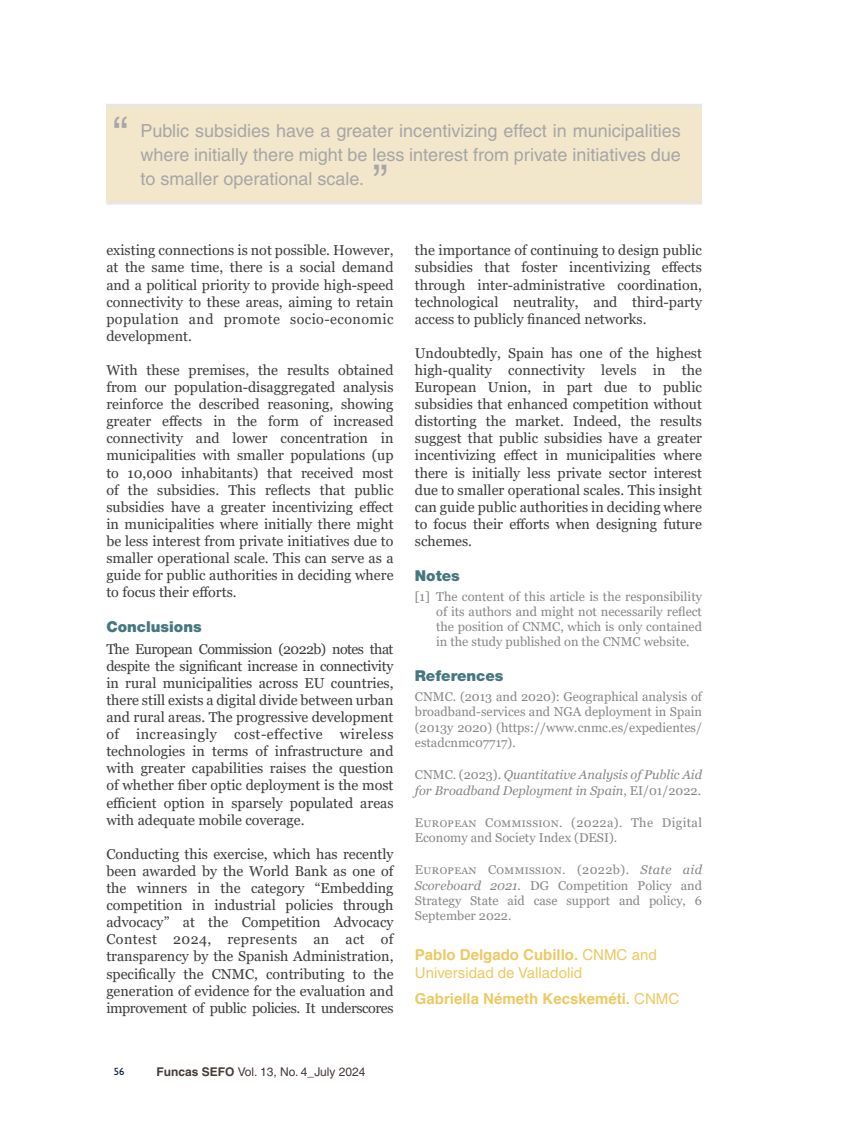
<style>
.page{position:relative;width:851px;height:1127px;background:#fff}
.page>*{position:absolute;margin:0;border:0;box-sizing:border-box;transform-origin:0 0}
.t1{font:45px "Helvetica";color:#a6a6a6}
.t2{font:18px/24px "Helvetica";color:#a6a6a6;text-align:justify}
.t3{font:15px/18px "Helvetica";color:#ecc962}
.t4{font:700 15px "Helvetica";color:#ecc962}
.t5{font:900 15px "Helvetica Neue";color:#45777e}
.t6{font:14.25px/17.1px "Georgia";color:#3c3c3b;text-align:justify}
.t7{font:12.75px/15.3px "Georgia";color:#878787;text-align:justify}
.t8{font:italic 12.75px/15.3px "Georgia";color:#878787}
.t9{font:12px "Helvetica";color:#453a36}
.t10{font:500 10.5px "Gill Sans MT Std";color:#001d39}
.s1{font-style:normal}
.s2{font-style:italic}
.s3{font-weight:700}
.s4{font-weight:400}
.s5{font-family:"Helvetica CE";font-weight:700}
</style>
<div class="page">
<div style="left:106px;top:104px;width:596px;height:98px;background:#f3e7cb"></div>
<hr style="left:106px;top:104px;width:596px;height:3px;background:#e6e6e6">
<hr style="left:106px;top:202px;width:596px;height:3px;background:#e6e6e6">
<h1 class="t1" style="left:113px;top:107px;width:16px">“</h1>
<p class="t2" style="left:140px;top:118px;width:542px">Public subsidies have a greater incentivizing effect in municipalities where initially there might be less interest from private initiatives due to smaller operational scale.</p>
<h1 class="t1" style="left:373px;top:155px;width:16px">”</h1>
<p class="t6" style="left:106px;top:242px;width:289px">existing connections is not possible. However, at the same time, there is a social demand and a political priority to provide high-speed connectivity to these areas, aiming to retain population and promote socio-economic development.</p>
<p class="t6" style="left:106px;top:362px;width:289px">With these premises, the results obtained from our population-disaggregated analysis reinforce the described reasoning, showing greater effects in the form of increased connectivity and lower concentration in municipalities with smaller populations (up to 10,000 inhabitants) that received most of the subsidies. This reflects that public subsidies have a greater incentivizing effect in municipalities where initially there might be less interest from private initiatives due to smaller operational scale. This can serve as a guide for public authorities in deciding where to focus their efforts.</p>
<p class="t5" style="left:106px;top:618px;width:97px">Conclusions</p>
<p class="t6" style="left:106px;top:640px;width:289px">The European Commission (2022b) notes that despite the significant increase in connectivity in rural municipalities across EU countries, there still exists a digital divide between urban and rural areas. The progressive development of increasingly cost-effective wireless technologies in terms of infrastructure and with greater capabilities raises the question of whether fiber optic deployment is the most efficient option in sparsely populated areas with adequate mobile coverage.</p>
<p class="t6" style="left:106px;top:845px;width:289px">Conducting this exercise, which has recently been awarded by the World Bank as one of the winners in the category “Embedding competition in industrial policies through advocacy” at the Competition Advocacy Contest 2024, represents an act of transparency by the Spanish Administration, specifically the CNMC, contributing to the generation of evidence for the evaluation and improvement of public policies. It underscores</p>
<p class="t6" style="left:415px;top:242px;width:289px">the importance of continuing to design public subsidies that foster incentivizing effects through inter-administrative coordination, technological neutrality, and third-party access to publicly financed networks.</p>
<p class="t6" style="left:415px;top:345px;width:289px">Undoubtedly, Spain has one of the highest high-quality connectivity levels in the European Union, in part due to public subsidies that enhanced competition without distorting the market. Indeed, the results suggest that public subsidies have a greater incentivizing effect in municipalities where there is initially less private sector interest due to smaller operational scales. This insight can guide public authorities in deciding where to focus their efforts when designing future schemes.</p>
<p class="t5" style="left:415px;top:567px;width:47px">Notes</p>
<p class="t7" style="left:436px;top:589px;width:267px;text-indent:-21px">[1] The content of this article is the responsibility of its authors and might not necessarily reflect the position of CNMC, which is only contained in the study published on the CNMC website.</p>
<p class="t5" style="left:415px;top:667px;width:90px">References</p>
<p class="t7" style="left:415px;top:689px;width:289px">CNMC. (2013 and 2020): Geographical analysis of broadband-services and NGA deployment in Spain (2013y 2020) (https://www.cnmc.es/expedientes/ estadcnmc07717).</p>
<p class="t8" style="left:415px;top:767px;width:288px"><span class="s1">CNMC. (2023).</span> Quantitative Analysis of Public Aid for Broadband Deployment in Spain<span class="s1">, EI/01/2022.</span></p>
<p class="t7" style="left:415px;top:815px;width:289px">European Commission. (2022a). The Digital<br>Economy and Society Index (DESI).</p>
<p class="t7" style="left:415px;top:863px;width:289px">European Commission. (2022b). <span class="s2">State aid Scoreboard 2021.</span> DG Competition Policy and Strategy State aid case support and policy, 6<br>September 2022.</p>
<p class="t3" style="left:415px;top:945px;width:243px"><span class="s3">Pablo Delgado Cubillo.</span> CNMC and<br>Universidad de Valladolid</p>
<p class="t4" style="left:415px;top:989px;width:266px">Gabriella Németh Kecskeméti. <span class="s4">CNMC</span></p>
<p class="t10" style="left:114px;top:1065px;width:12px">56</p>
<p class="t9" style="left:156px;top:1064px;width:210px"><span class="s5">Funcas SEFO</span> Vol. 13, No. 4_July 2024</p>
</div>
